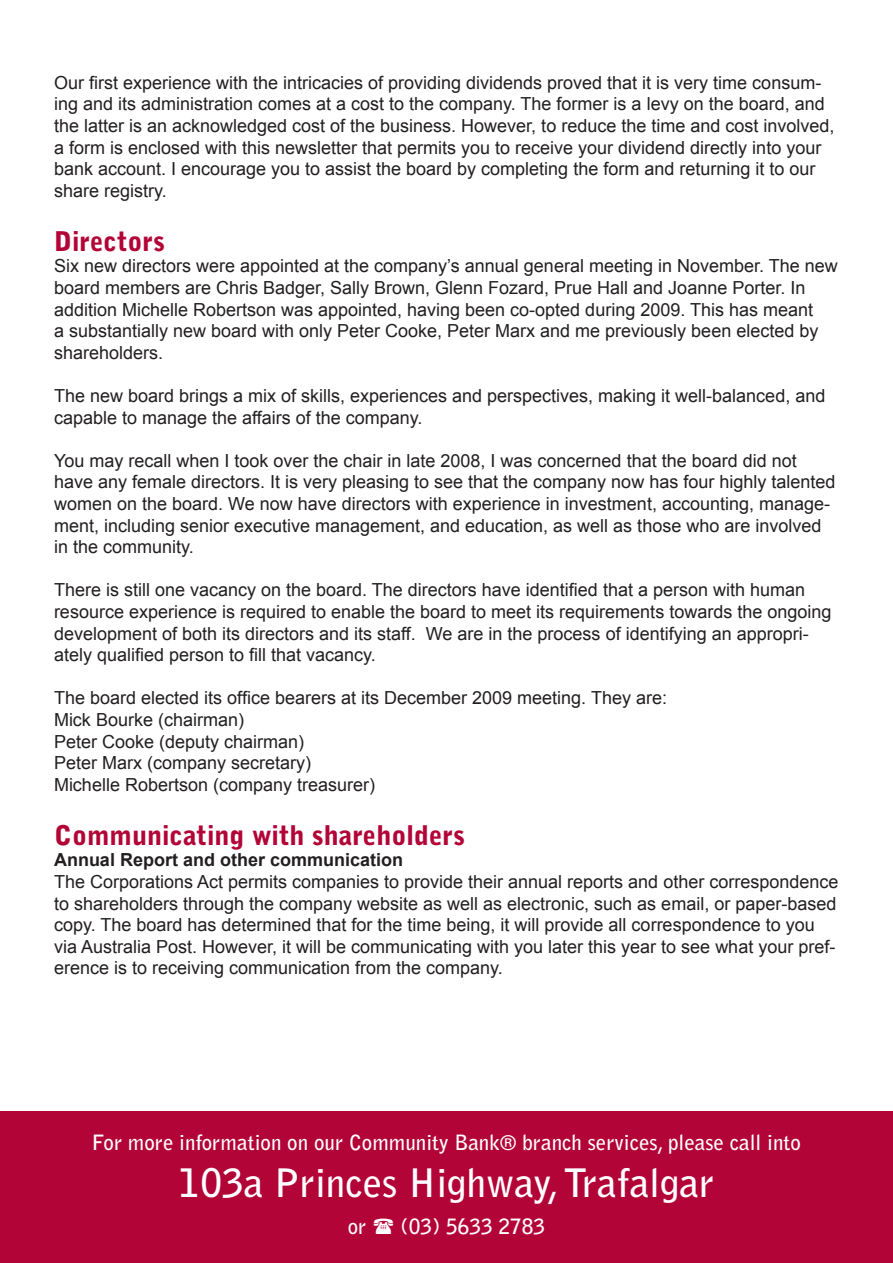
<style>
.page{position:relative;width:893px;height:1263px;background:#fff}
.page>*{position:absolute;margin:0;border:0;box-sizing:border-box;transform-origin:0 0}
.t1{font:700 39px "Bell Gothic Std";color:#fff}
.t2{font:900 27px "Bell Gothic Std";color:#b30437}
.t3{font:700 21px "Bell Gothic Std";color:#fff}
.t4{font:18px/21.6px "Arial";color:#231f20}
.t5{font:700 18px "Arial";color:#231f20}
</style>
<div class="page">
<div style="left:0;top:1111px;width:893px;height:152px;background:#b30437"></div>
<p class="t4" style="left:54px;top:72px;width:782px">Our first experience with the intricacies of providing dividends proved that it is very time consum&shy;ing and its administration comes at a cost to the company. The former is a levy on the board, and the latter is an acknowledged cost of the business. However, to reduce the time and cost involved, a form is enclosed with this newsletter that permits you to receive your dividend directly into your bank account. I encourage you to assist the board by completing the form and returning it to our share registry.</p>
<p class="t2" style="left:54px;top:225px;width:113px">Directors</p>
<p class="t4" style="left:54px;top:255px;width:785px">Six new directors were appointed at the company’s annual general meeting in November. The new board members are Chris Badger, Sally Brown, Glenn Fozard, Prue Hall and Joanne Porter. In addition Michelle Robertson was appointed, having been co-opted during 2009. This has meant<br>a substantially new board with only Peter Cooke, Peter Marx and me previously been elected by shareholders.</p>
<p class="t4" style="left:54px;top:385px;width:773px">The new board brings a mix of skills, experiences and perspectives, making it well-balanced, and capable to manage the affairs of the company.</p>
<p class="t4" style="left:54px;top:450px;width:783px">You may recall when I took over the chair in late 2008, I was concerned that the board did not have any female directors. It is very pleasing to see that the company now has four highly talented women on the board. We now have directors with experience in investment, accounting, manage&shy;ment, including senior executive management, and education, as well as those who are involved in the community.</p>
<p class="t4" style="left:54px;top:579px;width:779px">There is still one vacancy on the board. The directors have identified that a person with human resource experience is required to enable the board to meet its requirements towards the ongoing development of both its directors and its staff. We are in the process of identifying an appropri&shy;ately qualified person to fill that vacancy.</p>
<p class="t4" style="left:54px;top:687px;width:614px">The board elected its office bearers at its December 2009 meeting. They are:</p>
<p class="t4" style="left:54px;top:709px;width:192px">Mick Bourke (chairman)</p>
<p class="t4" style="left:54px;top:731px;width:252px">Peter Cooke (deputy chairman)</p>
<p class="t4" style="left:54px;top:752px;width:259px">Peter Marx (company secretary)</p>
<p class="t4" style="left:54px;top:774px;width:323px">Michelle Robertson (company treasurer)</p>
<p class="t2" style="left:54px;top:819px;width:412px">Communicating with shareholders</p>
<p class="t5" style="left:54px;top:848px;width:351px">Annual Report and other communication</p>
<p class="t4" style="left:54px;top:871px;width:786px">The Corporations Act permits companies to provide their annual reports and other correspondence to shareholders through the company website as well as electronic, such as email, or paper-based copy. The board has determined that for the time being, it will provide all correspondence to you via Australia Post. However, it will be communicating with you later this year to see what your pref&shy;erence is to receiving communication from the company.</p>
<p class="t3" style="left:92px;top:1130px;width:710px">For more information on our Community Bank® branch services, please call into</p>
<p class="t1" style="left:179px;top:1159px;width:537px">103a Princes Highway, Trafalgar</p>
<p class="t3" style="left:348px;top:1214px;width:20px">or</p>
<p class="t3" style="left:401px;top:1214px;width:146px">(03) 5633 2783</p>
</div>
